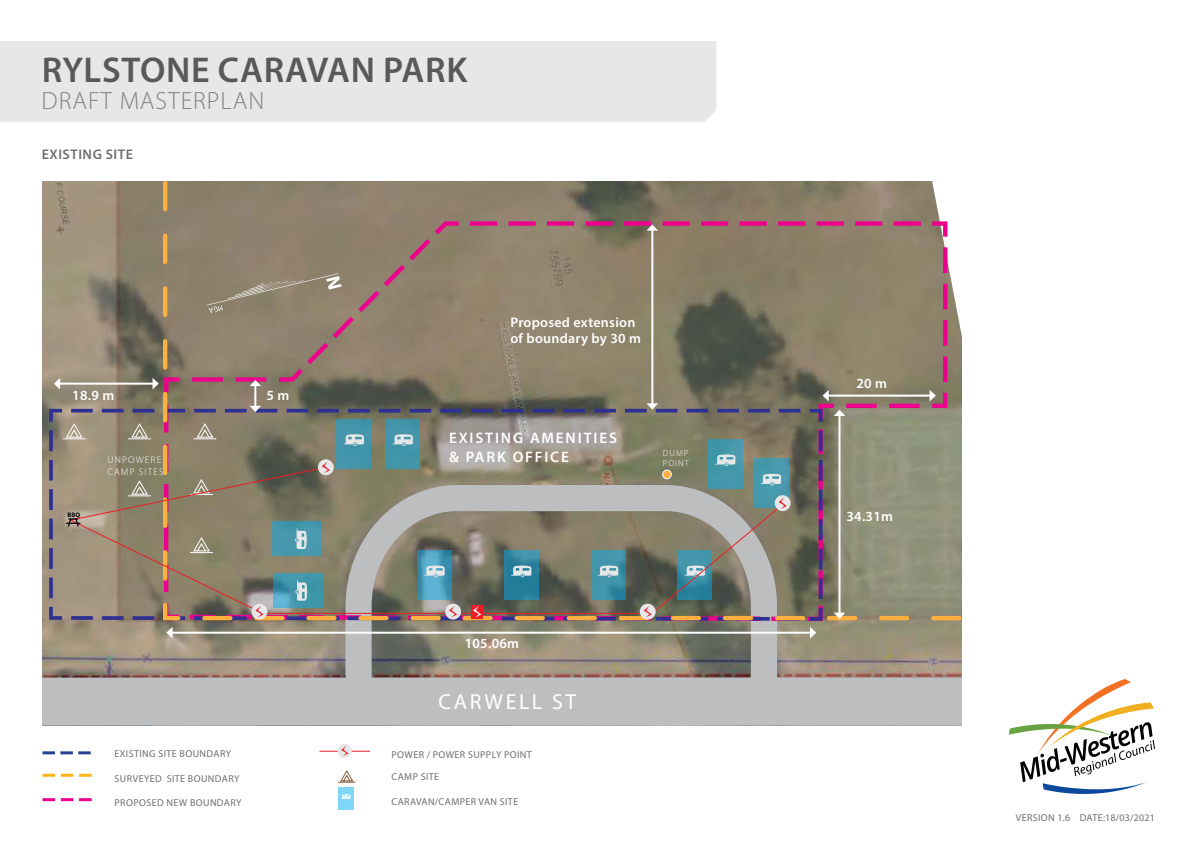
<style>
.page{position:relative;width:1191px;height:842px;background:#fff}
.page>*{position:absolute;margin:0;border:0;box-sizing:border-box;transform-origin:0 0}
.t1{font:600 36px "Myriad Pro";letter-spacing:.02em;color:#58595b}
.t2{font:300 25px "Myriad Pro";letter-spacing:.04em;color:#808285}
.t3{font:21.8px "Myriad Pro";letter-spacing:.12em;color:#fff}
.t4{font:600 15.3px/18.3px "Myriad Pro";letter-spacing:.12em;color:#fff}
.t5{font:600 14px/16.4px "Myriad Pro";letter-spacing:.02em;color:#fff}
.t6{font:600 14px "Myriad Pro";letter-spacing:.04em;color:#6d6e71}
.t7{font:10px "Myriad Pro";letter-spacing:.04em;color:#6d6e71}
.t8{font:300 9.7px/11.6px "Myriad Pro";letter-spacing:.12em;color:#fff}
.t9{font:300 8.7px/10.5px "Myriad Pro";letter-spacing:.12em;color:#fff}
.t10{font:700 6.5px "Myriad Pro";color:#000}
</style>
<div class="page">
<svg style="left:1009px;top:679px;width:146px;height:115px"></svg>
<div style="left:0;top:41px;width:716px;height:81px;background:#e6e7e8"></div>
<img style="left:43px;top:181px;width:918px;height:473px">
<svg style="left:43px;top:654px;width:918px;height:72px;background:#b1aca9"></svg>
<svg style="left:332px;top:638px;width:458px;height:88px;background:#a7a4a0"></svg>
<svg style="left:161px;top:181px;width:442px;height:38px;background:#8b7f6b"></svg>
<svg style="left:43px;top:751px;width:48px;height:3px"></svg>
<svg style="left:43px;top:774px;width:49px;height:3px"></svg>
<svg style="left:43px;top:798px;width:49px;height:3px"></svg>
<hr style="left:319px;top:751px;width:51px;height:1px;background:#ed1d24">
<div style="left:338px;top:744px;width:14px;height:14px;background:#e6e7e8;border-radius:50%"></div>
<svg style="left:341px;top:746px;width:7px;height:10px"></svg>
<svg style="left:338px;top:770px;width:18px;height:13px"></svg>
<div style="left:338px;top:787px;width:16px;height:23px;background:#80d6f7"></div>
<svg style="left:341px;top:794px;width:9px;height:6px"></svg>
<svg style="left:47px;top:219px;width:914px;height:419px;background:#898273"></svg>
<h1 class="t1" style="left:42px;top:47px;width:427px">RYLSTONE CARAVAN PARK</h1>
<h2 class="t2" style="left:42px;top:85px;width:224px">DRAFT MASTERPLAN</h2>
<h3 class="t6" style="left:42px;top:145px;width:93px">EXISTING SITE</h3>
<h3 class="t5" style="left:72px;top:387px;width:43px">18.9 m</h3>
<h3 class="t5" style="left:266px;top:387px;width:24px">5 m</h3>
<p class="t10" style="left:68px;top:511px;width:14px">BBQ</p>
<p class="t8" style="left:107px;top:454px;width:63px">UNPOWERED<br>CAMP SITES</p>
<p class="t7" style="left:115px;top:748px;width:118px">EXISTING SITE BOUNDARY</p>
<p class="t7" style="left:115px;top:772px;width:126px">SURVEYED SITE BOUNDARY</p>
<p class="t7" style="left:115px;top:797px;width:128px">PROPOSED NEW BOUNDARY</p>
<h3 class="t5" style="left:510px;top:313px;width:132px">Proposed extension of boundary by 30 m</h3>
<h3 class="t4" style="left:449px;top:429px;width:169px">EXISTING AMENITIES &amp; PARK OFFICE</h3>
<p class="t9" style="left:663px;top:448px;width:27px">DUMP<br>POINT</p>
<h3 class="t5" style="left:465px;top:634px;width:56px">105.06m</h3>
<h3 class="t3" style="left:438px;top:688px;width:139px">CARWELL ST</h3>
<p class="t7" style="left:391px;top:748px;width:142px">POWER / POWER SUPPLY POINT</p>
<p class="t7" style="left:391px;top:771px;width:49px">CAMP SITE</p>
<p class="t7" style="left:391px;top:795px;width:128px">CARAVAN/CAMPER VAN SITE</p>
<h3 class="t5" style="left:856px;top:374px;width:32px">20 m</h3>
<h3 class="t5" style="left:846px;top:507px;width:48px">34.31m</h3>
<p class="t7" style="left:1015px;top:811px;width:141px">VERSION 1.6 DATE:18/03/2021</p>
</div>
